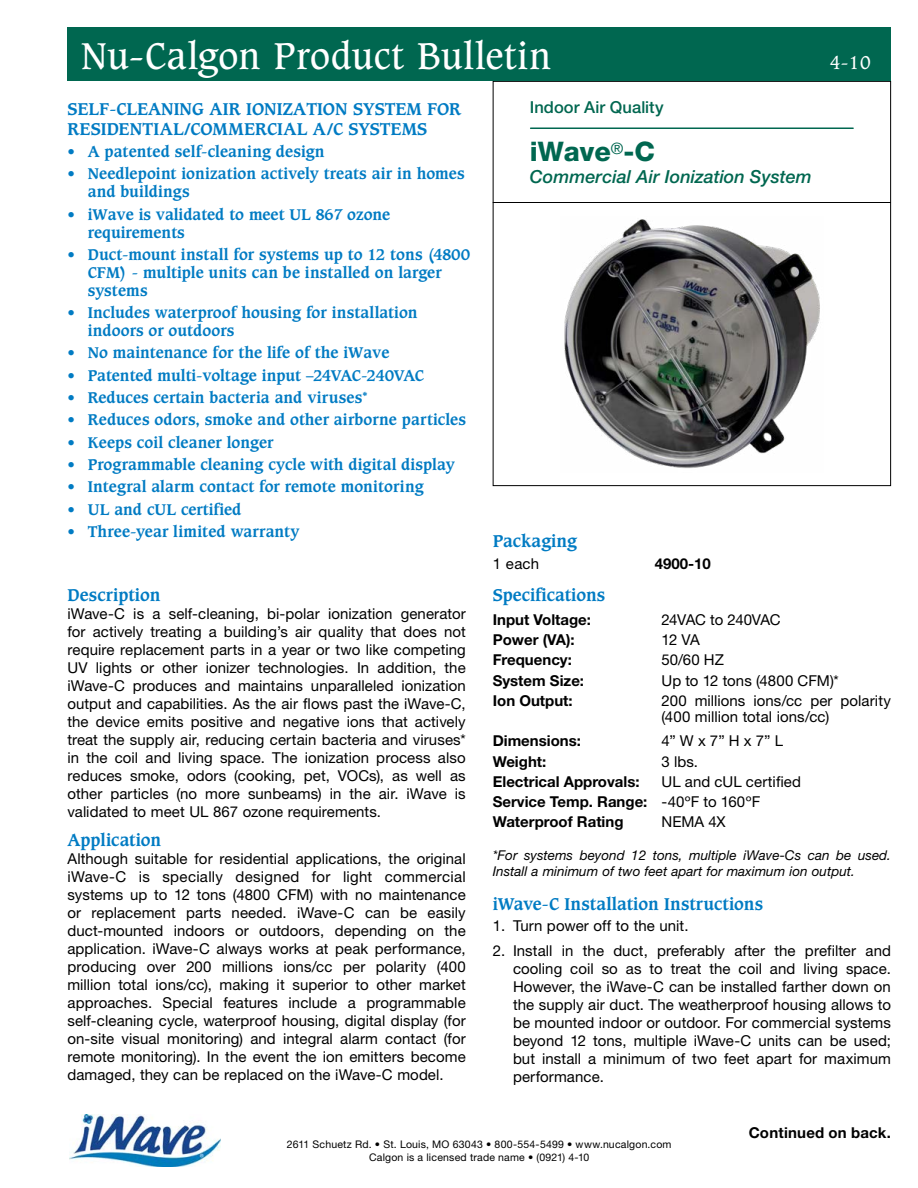
<style>
.page{position:relative;width:918px;height:1188px;background:#fff}
.page>*{position:absolute;margin:0;border:0;box-sizing:border-box;transform-origin:0 0}
.t1{font:36px "Caxton Std";letter-spacing:.015em;color:#fff}
.t2{font:800 27px "Helvetica Neue LT Pro";color:#006750}
.t3{font:italic 500 18px "Helvetica Neue LT Pro";color:#006750}
.t4{font:18px "Caxton Std";color:#fff}
.t5{font:700 16.5px/19.8px "Caxton Std";color:#007bc3}
.t6{font:500 16.5px "Helvetica Neue LT Pro";letter-spacing:.005em;color:#006750}
.t7{font:15px/18px "Helvetica Neue LT Pro";letter-spacing:.005em;color:#000;text-align:justify}
.t8{font:700 15px/18px "Caxton Std";color:#007bc3}
.t9{font:700 15px/20.2px "Helvetica Neue LT Pro";color:#000}
.t10{font:15px "Helvetica Neue LT Pro";letter-spacing:-.02em;color:#000}
.t11{font:italic 13.5px/16.2px "Helvetica Neue LT Pro";color:#000}
.t12{font:10.5px/12.6px "Helvetica Neue LT Pro";letter-spacing:.02em;color:#000;text-align:center}
.s1{font-weight:400}
</style>
<div class="page">
<img style="left:564px;top:219px;width:256px;height:249px">
<hr style="left:493px;top:202px;width:398px;height:1px;background:#000">
<div style="left:68px;top:27px;width:823px;height:54px;background:#006750"></div>
<hr style="left:531px;top:128px;width:322px;height:1px;background:#006750">
<img style="left:70px;top:1115px;width:151px;height:52px">
<h1 class="t1" style="left:81px;top:34px;width:472px">Nu-Calgon Product Bulletin</h1>
<p class="t5" style="left:68px;top:99px;width:395px">SELF-CLEANING AIR IONIZATION SYSTEM FOR<br>RESIDENTIAL/COMMERCIAL A/C SYSTEMS</p>
<p class="t8" style="left:68px;top:143px;width:259px">• A patented self-cleaning design</p>
<p class="t8" style="left:88px;top:165px;width:379px;text-indent:-20px">• Needlepoint ionization actively treats air in homes and buildings</p>
<p class="t8" style="left:88px;top:205px;width:304px;text-indent:-20px">• iWave is validated to meet UL 867 ozone requirements</p>
<p class="t8" style="left:88px;top:246px;width:384px;text-indent:-20px">• Duct-mount install for systems up to 12 tons (4800<br>CFM) - multiple units can be installed on larger systems</p>
<p class="t8" style="left:88px;top:304px;width:331px;text-indent:-20px">• Includes waterproof housing for installation indoors or outdoors</p>
<p class="t8" style="left:68px;top:344px;width:323px">• No maintenance for the life of the iWave</p>
<p class="t8" style="left:68px;top:367px;width:358px">• Patented multi-voltage input –24VAC-240VAC</p>
<p class="t8" style="left:68px;top:389px;width:302px">• Reduces certain bacteria and viruses*</p>
<p class="t8" style="left:68px;top:411px;width:400px">• Reduces odors, smoke and other airborne particles</p>
<p class="t8" style="left:68px;top:434px;width:208px">• Keeps coil cleaner longer</p>
<p class="t8" style="left:68px;top:456px;width:389px">• Programmable cleaning cycle with digital display</p>
<p class="t8" style="left:68px;top:478px;width:358px">• Integral alarm contact for remote monitoring</p>
<p class="t8" style="left:68px;top:500px;width:175px">• UL and cUL certified</p>
<p class="t8" style="left:68px;top:523px;width:234px">• Three-year limited warranty</p>
<p class="t6" style="left:530px;top:97px;width:135px">Indoor Air Quality</p>
<h2 class="t2" style="left:530px;top:135px;width:127px">iWave<sup>®</sup>-C</h2>
<p class="t3" style="left:530px;top:165px;width:283px">Commercial Air Ionization System</p>
<p class="t5" style="left:493px;top:531px;width:86px">Packaging</p>
<p class="t7" style="left:493px;top:554px;width:48px">1 each</p>
<p class="t9" style="left:655px;top:553px;width:58px">4900-10</p>
<p class="t4" style="left:830px;top:51px;width:43px">4-10</p>
<p class="t5" style="left:68px;top:585px;width:94px">Description</p>
<p class="t7" style="left:68px;top:604px;width:400px">iWave-C is a self-cleaning, bi-polar ionization generator for actively treating a building’s air quality that does not require replacement parts in a year or two like competing UV lights or other ionizer technologies. In addition, the iWave-C produces and maintains unparalleled ionization output and capabilities. As the air flows past the iWave-C, the device emits positive and negative ions that actively treat the supply air, reducing certain bacteria and viruses* in the coil and living space. The ionization process also reduces smoke, odors (cooking, pet, VOCs), as well as other particles (no more sunbeams) in the air. iWave is validated to meet UL 867 ozone requirements.</p>
<p class="t5" style="left:68px;top:830px;width:95px">Application</p>
<p class="t7" style="left:68px;top:849px;width:400px">Although suitable for residential applications, the original iWave-C is specially designed for light commercial systems up to 12 tons (4800 CFM) with no maintenance or replacement parts needed. iWave-C can be easily duct-mounted indoors or outdoors, depending on the application. iWave-C always works at peak performance, producing over 200 millions ions/cc per polarity (400 million total ions/cc), making it superior to other market approaches. Special features include a programmable self-cleaning cycle, waterproof housing, digital display (for on-site visual monitoring) and integral alarm contact (for remote monitoring). In the event the ion emitters become damaged, they can be replaced on the iWave-C model.</p>
<p class="t5" style="left:493px;top:585px;width:114px">Specifications</p>
<p class="t9" style="left:493px;top:609px;width:100px">Input Voltage:</p>
<p class="t10" style="left:662px;top:610px;width:121px">24VAC to 240VAC</p>
<p class="t9" style="left:493px;top:629px;width:84px">Power (VA):</p>
<p class="t7" style="left:662px;top:631px;width:40px">12 VA</p>
<p class="t9" style="left:493px;top:650px;width:81px">Frequency:</p>
<p class="t7" style="left:662px;top:651px;width:64px">50/60 HZ</p>
<p class="t9" style="left:493px;top:670px;width:93px">System Size:</p>
<p class="t7" style="left:662px;top:671px;width:179px">Up to 12 tons (4800 CFM)*</p>
<p class="t9" style="left:493px;top:690px;width:82px">Ion Output:</p>
<p class="t7" style="left:662px;top:692px;width:231px;line-height:16.5px">200 millions ions/cc per polarity (400 million total ions/cc)</p>
<p class="t9" style="left:493px;top:731px;width:90px">Dimensions:</p>
<p class="t7" style="left:662px;top:732px;width:123px">4” W x 7” H x 7” L</p>
<p class="t9" style="left:493px;top:751px;width:55px">Weight:</p>
<p class="t7" style="left:662px;top:752px;width:38px">3 lbs.</p>
<p class="t9" style="left:493px;top:771px;width:148px">Electrical Approvals:</p>
<p class="t9" style="left:493px;top:771px;width:310px;text-indent:169px"><span class="s1">UL and cUL certified<br></span>Service Temp. Range: <span class="s1">-40ºF to 160ºF<br></span>Waterproof Rating</p>
<p class="t7" style="left:662px;top:813px;width:66px">NEMA 4X</p>
<p class="t11" style="left:493px;top:847px;width:400px">*For systems beyond 12 tons, multiple iWave-Cs can be used.<br>Install a minimum of two feet apart for maximum ion output.</p>
<p class="t5" style="left:493px;top:894px;width:272px">iWave-C Installation Instructions</p>
<p class="t7" style="left:493px;top:916px;width:197px">1. Turn power off to the unit.</p>
<p class="t7" style="left:513px;top:941px;width:380px;text-indent:-20px">2. Install in the duct, preferably after the prefilter and cooling coil so as to treat the coil and living space.<br>However, the iWave-C can be installed farther down on the supply air duct. The weatherproof housing allows to be mounted indoor or outdoor. For commercial systems beyond 12 tons, multiple iWave-C units can be used; but install a minimum of two feet apart for maximum performance.</p>
<p class="t9" style="left:749px;top:1122px;width:144px">Continued on back.</p>
<p class="t12" style="left:287px;top:1138px;width:386px">2611 Schuetz Rd. • St. Louis, MO 63043 • 800-554-5499 • www.nucalgon.com<br>Calgon is a licensed trade name • (0921) 4-10</p>
</div>
